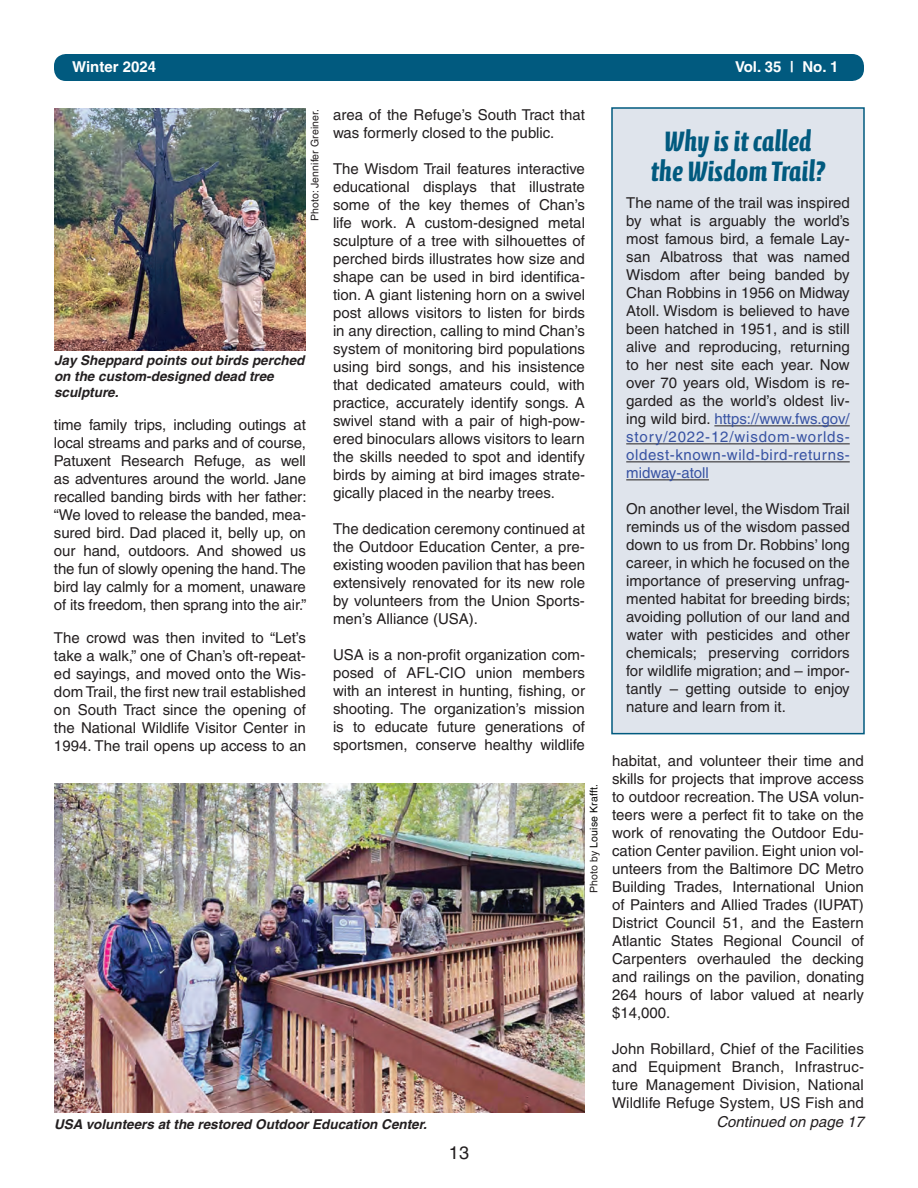
<style>
.page{position:relative;width:918px;height:1188px;background:#fff}
.page>*{position:absolute;margin:0;border:0;box-sizing:border-box;transform-origin:0 0}
.t1{font:700 28.5px/30px "Calcite Pro";color:#015a7f;text-align:center}
.t2{font:18px "Helvetica";color:#231f20}
.t3{font:15px/18px "Helvetica";color:#231f20;text-align:justify}
.t4{font:700 15px "Helvetica";color:#fff}
.t5{font:italic 15px "Helvetica";color:#231f20}
.t6{font:italic 700 13.5px/16.2px "Helvetica";color:#231f20}
.t7{font:10.5px "Helvetica";letter-spacing:.01em;color:#231f20}
.t8{font:10.5px "Helvetica";letter-spacing:.01em;color:#040503}
.s1{color:#231f20}
.s2{color:#3853a3}
</style>
<div class="page">
<div style="left:54px;top:54px;width:810px;height:27px;background:#015a7f;border-radius:12px"></div>
<div style="left:612px;top:108px;width:252px;height:626px;background:#dfe4ec"></div>
<hr style="left:714px;top:425px;width:136px;height:1px;background:#231f20">
<hr style="left:626px;top:443px;width:224px;height:1px;background:#231f20">
<hr style="left:626px;top:461px;width:224px;height:1px;background:#231f20">
<hr style="left:626px;top:479px;width:83px;height:1px;background:#231f20">
<div style="left:611px;top:107px;width:254px;height:627px;border:2px solid #015a7f"></div>
<img style="left:54px;top:108px;width:252px;height:243px">
<img style="left:54px;top:783px;width:531px;height:330px">
<p class="t4" style="left:72px;top:58px;width:86px">Winter 2024</p>
<p class="t4" style="left:735px;top:58px;width:105px">Vol. 35 | No. 1</p>
<p class="t7" style="left:309px;top:221px;width:114px;rotate:-90deg">Photo: Jennifer Greiner.</p>
<p class="t6" style="left:54px;top:352px;width:252px">Jay Sheppard points out birds perched on the custom-designed dead tree sculpture.</p>
<p class="t3" style="left:54px;top:416px;width:254px">time family trips, including outings at local streams and parks and of course, Patuxent Research Refuge, as well as adventures around the world. Jane recalled banding birds with her father: “We loved to release the banded, mea&shy;sured bird. Dad placed it, belly up, on our hand, outdoors. And showed us the fun of slowly opening the hand. The bird lay calmly for a moment, unaware of its freedom, then sprang into the air.”</p>
<p class="t3" style="left:54px;top:629px;width:254px">The crowd was then invited to “Let’s take a walk,” one of Chan’s oft-repeat&shy;ed sayings, and moved onto the Wis&shy;dom Trail, the first new trail established on South Tract since the opening of the National Wildlife Visitor Center in 1994. The trail opens up access to an</p>
<p class="t3" style="left:333px;top:105px;width:253px">area of the Refuge’s South Tract that was formerly closed to the public.</p>
<p class="t3" style="left:333px;top:159px;width:254px">The Wisdom Trail features interactive educational displays that illustrate some of the key themes of Chan’s life work. A custom-designed metal sculpture of a tree with silhouettes of perched birds illustrates how size and shape can be used in bird identifica&shy;tion. A giant listening horn on a swivel post allows visitors to listen for birds in any direction, calling to mind Chan’s system of monitoring bird populations using bird songs, and his insistence that dedicated amateurs could, with practice, accurately identify songs. A swivel stand with a pair of high-pow&shy;ered binoculars allows visitors to learn the skills needed to spot and identify birds by aiming at bird images strate&shy;gically placed in the nearby trees.</p>
<p class="t3" style="left:333px;top:519px;width:254px">The dedication ceremony continued at the Outdoor Education Center, a pre&shy;existing wooden pavilion that has been extensively renovated for its new role by volunteers from the Union Sports&shy;men’s Alliance (USA).</p>
<p class="t3" style="left:333px;top:645px;width:254px">USA is a non-profit organization com&shy;posed of AFL-CIO union members with an interest in hunting, fishing, or shooting. The organization’s mission is to educate future generations of sportsmen, conserve healthy wildlife</p>
<p class="t8" style="left:588px;top:893px;width:110px;rotate:-90deg"><span class="s1">Photo by</span> Louise Krafft.</p>
<p class="t6" style="left:54px;top:1116px;width:375px">USA volunteers at the restored Outdoor Education Center.</p>
<p class="t2" style="left:449px;top:1142px;width:22px">13</p>
<h1 class="t1" style="left:651px;top:127px;width:176px">Why is it called the Wisdom Trail?</h1>
<p class="t3" style="left:626px;top:194px;width:225px">The name of the trail was inspired by what is arguably the world’s most famous bird, a female Lay&shy;san Albatross that was named Wisdom after being banded by Chan Robbins in 1956 on Midway Atoll. Wisdom is believed to have been hatched in 1951, and is still alive and reproducing, returning to her nest site each year. Now over 70 years old, Wisdom is re&shy;garded as the world’s oldest liv&shy;ing wild bird. <span class="s2">https://www.fws.gov/ story/2022-12/wisdom-worlds&shy;oldest-known-wild-bird-returns&shy;midway-atoll</span></p>
<p class="t3" style="left:626px;top:500px;width:226px">On another level, the Wisdom Trail reminds us of the wisdom passed down to us from Dr. Robbins’ long career, in which he focused on the importance of preserving unfrag&shy;mented habitat for breeding birds; avoiding pollution of our land and water with pesticides and other chemicals; preserving corridors for wildlife migration; and – impor&shy;tantly – getting outside to enjoy nature and learn from it.</p>
<p class="t3" style="left:612px;top:751px;width:254px">habitat, and volunteer their time and skills for projects that improve access to outdoor recreation. The USA volun&shy;teers were a perfect fit to take on the work of renovating the Outdoor Edu&shy;cation Center pavilion. Eight union vol&shy;unteers from the Baltimore DC Metro Building Trades, International Union of Painters and Allied Trades (IUPAT)<br>District Council 51, and the Eastern Atlantic States Regional Council of Carpenters overhauled the decking and railings on the pavilion, donating 264 hours of labor valued at nearly $14,000.</p>
<p class="t3" style="left:612px;top:1039px;width:254px">John Robillard, Chief of the Facilities and Equipment Branch, Infrastruc&shy;ture Management Division, National Wildlife Refuge System, US Fish and</p>
<p class="t5" style="left:716px;top:1113px;width:149px">Continued on page 17</p>
</div>
